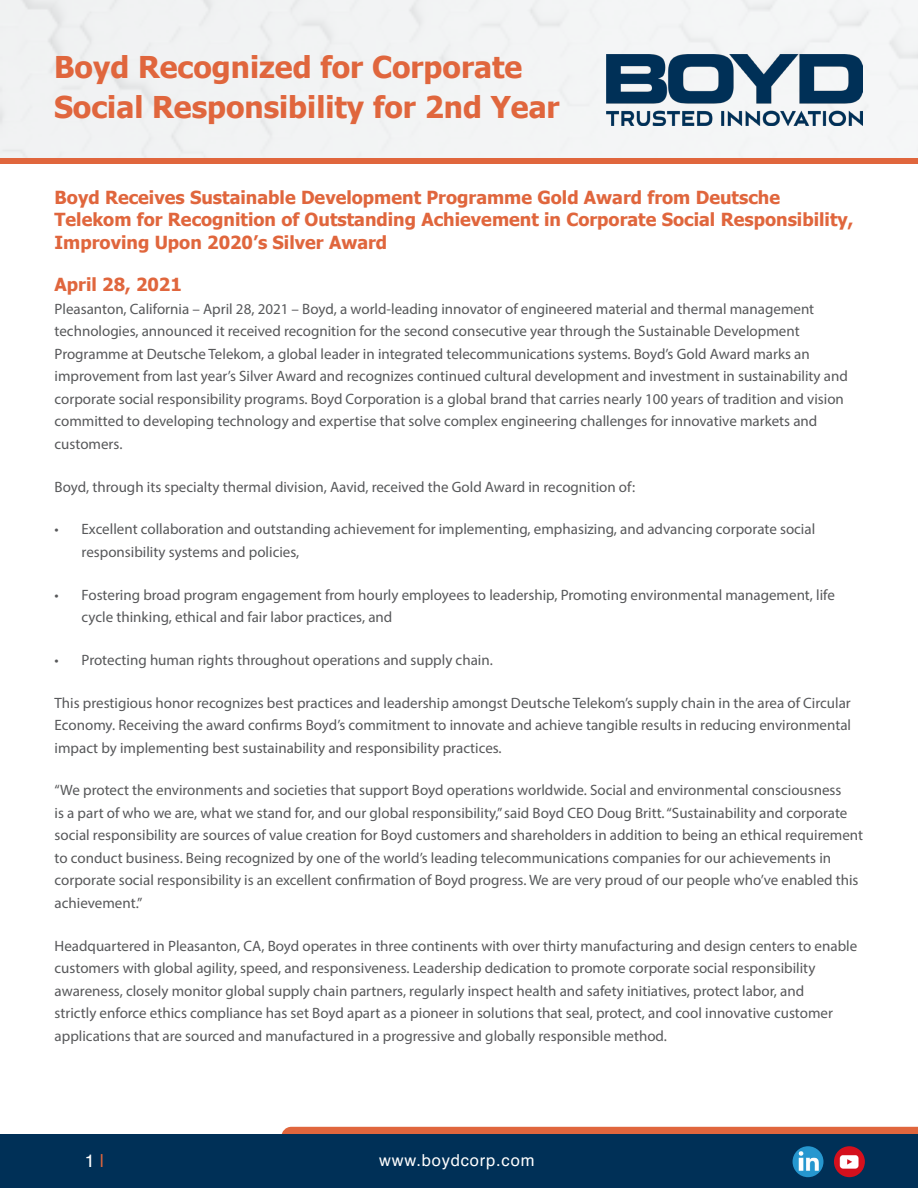
<style>
.page{position:relative;width:918px;height:1188px;background:#fff}
.page>*{position:absolute;margin:0;border:0;box-sizing:border-box;transform-origin:0 0}
.t1{font:700 30px/40.5px "Tahoma";color:#e0663d}
.t2{font:700 18px/22.5px "Tahoma";color:#e0663d}
.t3{font:18px "Helvetica";color:#fff}
.t4{font:16.5px "Helvetica";letter-spacing:.05em;color:#fff}
.t5{font:15px/22.5px "Myriad Pro";color:#57585a}
.s1{color:#e0663d}
</style>
<div class="page">
<div style="left:281px;top:1127px;width:637px;height:7px;background:#e0663d"></div>
<div style="left:0;top:1134px;width:918px;height:54px;background:#003057"></div>
<img style="left:834px;top:1146px;width:31px;height:31px;border-radius:15px">
<img style="left:793px;top:1146px;width:31px;height:31px;border-radius:15px">
<div style="left:0;top:0;width:918px;height:158px;background:#f7f9fa"></div>
<img style="left:607px;top:54px;width:255px;height:71px">
<div style="left:1px;top:158px;width:917px;height:6px;background:#e0663d"></div>
<p class="t1" style="left:54px;top:48px;width:507px">Boyd Recognized for Corporate<br>Social Responsibility for 2nd Year</p>
<p class="t2" style="left:55px;top:187px;width:800px">Boyd Receives Sustainable Development Programme Gold Award from Deutsche<br>Telekom for Recognition of Outstanding Achievement in Corporate Social Responsibility,<br>Improving Upon 2020’s Silver Award</p>
<p class="t2" style="left:55px;top:274px;width:129px">April 28, 2021</p>
<p class="t5" style="left:55px;top:297px;width:795px">Pleasanton, California – April 28, 2021 – Boyd, a world-leading innovator of engineered material and thermal management technologies, announced it received recognition for the second consecutive year through the Sustainable Development Programme at Deutsche Telekom, a global leader in integrated telecommunications systems. Boyd’s Gold Award marks an improvement from last year’s Silver Award and recognizes continued cultural development and investment in sustainability and corporate social responsibility programs. Boyd Corporation is a global brand that carries nearly 100 years of tradition and vision committed to developing technology and expertise that solve complex engineering challenges for innovative markets and customers.</p>
<p class="t5" style="left:55px;top:475px;width:582px">Boyd, through its specialty thermal division, Aavid, received the Gold Award in recognition of:</p>
<p class="t5" style="left:82px;top:518px;width:735px;text-indent:-27px">• Excellent collaboration and outstanding achievement for implementing, emphasizing, and advancing corporate social responsibility systems and policies,</p>
<p class="t5" style="left:82px;top:583px;width:755px;text-indent:-27px">• Fostering broad program engagement from hourly employees to leadership, Promoting environmental management, life cycle thinking, ethical and fair labor practices, and</p>
<p class="t5" style="left:55px;top:648px;width:440px">• Protecting human rights throughout operations and supply chain.</p>
<p class="t5" style="left:55px;top:691px;width:798px;text-align:justify">This prestigious honor recognizes best practices and leadership amongst Deutsche Telekom’s supply chain in the area of Circular Economy. Receiving the award confirms Boyd’s commitment to innovate and achieve tangible results in reducing environmental impact by implementing best sustainability and responsibility practices.</p>
<p class="t5" style="left:55px;top:779px;width:810px">“We protect the environments and societies that support Boyd operations worldwide. Social and environmental consciousness<br>is a part of who we are, what we stand for, and our global responsibility,” said Boyd CEO Doug Britt. “Sustainability and corporate social responsibility are sources of value creation for Boyd customers and shareholders in addition to being an ethical requirement to conduct business. Being recognized by one of the world’s leading telecommunications companies for our achievements in corporate social responsibility is an excellent confirmation of Boyd progress. We are very proud of our people who’ve enabled this achievement.”</p>
<p class="t5" style="left:55px;top:934px;width:804px">Headquartered in Pleasanton, CA, Boyd operates in three continents with over thirty manufacturing and design centers to enable customers with global agility, speed, and responsiveness. Leadership dedication to promote corporate social responsibility awareness, closely monitor global supply chain partners, regularly inspect health and safety initiatives, protect labor, and<br>strictly enforce ethics compliance has set Boyd apart as a pioneer in solutions that seal, protect, and cool innovative customer applications that are sourced and manufactured in a progressive and globally responsible method.</p>
<p class="t3" style="left:85px;top:1147px;width:21px">1 <span class="s1">|</span></p>
<p class="t4" style="left:379px;top:1147px;width:157px">www.boydcorp.com</p>
</div>
